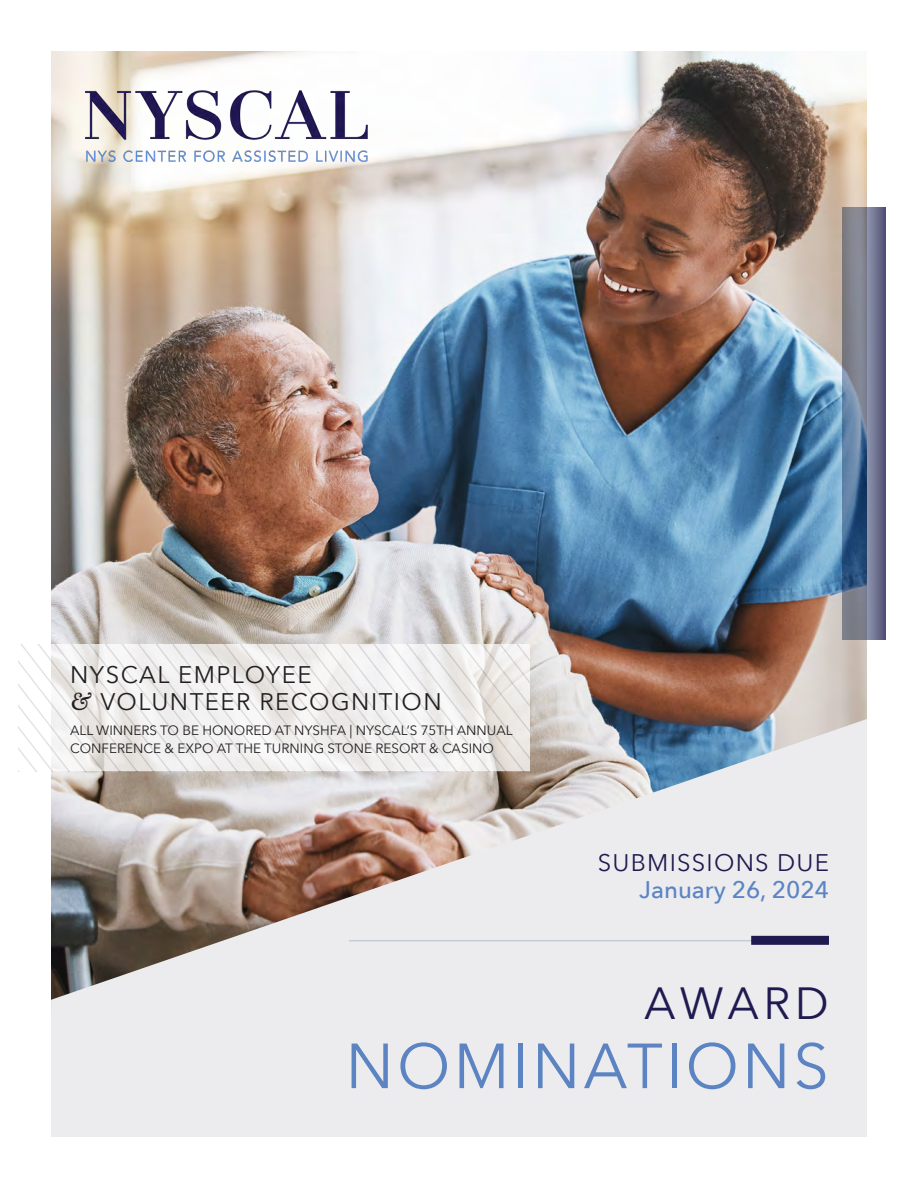
<style>
.page{position:relative;width:918px;height:1188px;background:#fff}
.page>*{position:absolute;margin:0;border:0;box-sizing:border-box;transform-origin:0 0}
.t1{font:63px "Avenir Next";letter-spacing:.05em;color:#5c84c3}
.t2{font:45px "Avenir Next";letter-spacing:.095em;color:#1f1a50}
.t3{font:24px "Avenir Next";letter-spacing:.06em;color:#231f20}
.t4{font:24px "Avenir Next";letter-spacing:.05em;color:#1f1a50}
.t5{font:500 24px "Avenir Next";color:#5c84c3}
.t6{font:13.5px "Avenir Next";color:#231f20}
.s1{font-family:"Alice"}
</style>
<div class="page">
<img style="left:51px;top:51px;width:816px;height:668px">
<svg style="left:51px;top:719px;width:816px;height:418px;background:#d7d4d4"></svg>
<img style="left:81px;top:84px;width:292px;height:80px">
<svg style="left:842px;top:207px;width:44px;height:432px;background:#68748e"></svg>
<hr style="left:349px;top:940px;width:480px;height:1px;background:#bec3cd">
<div style="left:751px;top:936px;width:78px;height:9px;background:#1f1a50"></div>
<svg style="left:18px;top:645px;width:512px;height:126px"></svg>
<p class="t3" style="left:70px;top:654px;width:243px">NYSCAL EMPLOYEE</p>
<p class="t3" style="left:70px;top:681px;width:373px"><span class="s1">&amp;</span> VOLUNTEER RECOGNITION</p>
<p class="t6" style="left:70px;top:719px;width:444px">ALL WINNERS TO BE HONORED AT NYSHFA | NYSCAL’S 75TH ANNUAL</p>
<p class="t6" style="left:70px;top:737px;width:425px">CONFERENCE &amp; EXPO AT THE TURNING STONE RESORT &amp; CASINO</p>
<p class="t4" style="left:598px;top:842px;width:233px">SUBMISSIONS DUE</p>
<p class="t5" style="left:639px;top:869px;width:191px">January 26, 2024</p>
<p class="t2" style="left:644px;top:966px;width:186px">AWARD</p>
<p class="t1" style="left:346px;top:1013px;width:485px">NOMINATIONS</p>
</div>
